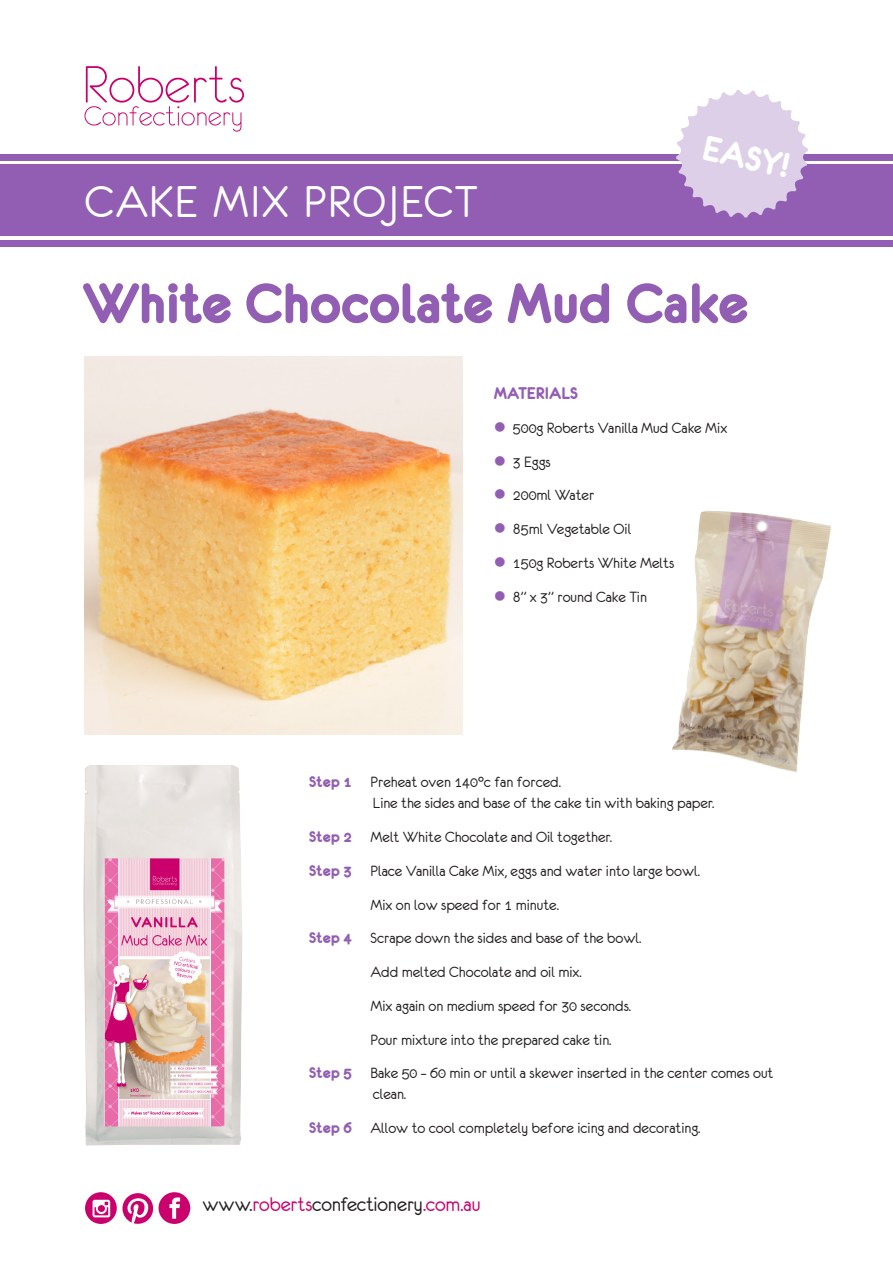
<style>
.page{position:relative;width:893px;height:1263px;background:#fff}
.page>*{position:absolute;margin:0;border:0;box-sizing:border-box;transform-origin:0 0}
.t1{font:61.5px "Eurofurencebold";letter-spacing:-.01em;color:#925eb3}
.t2{font:49.5px "Eurofurenceregular";letter-spacing:.03em;color:#fff}
.Heading_1{font:37.5px "Eurofurencebold";color:#fff}
.t3{font:22.05px "Eurofurenceregular";letter-spacing:-.005em;color:#231f20}
.t4{font:18px "Eurofurencebold";color:#925eb3}
.Heading_1-2{font:16.5px/21px "Eurofurenceregular";color:#231f20}
.s1{color:#925eb3}
.s2{font-family:"Eurofurencebold";color:#925eb3}
.s3{color:#ca016c}
</style>
<div class="page">
<img style="left:672px;top:511px;width:159px;height:261px">
<img style="left:84px;top:356px;width:378px;height:378px">
<div style="left:0;top:240px;width:893px;height:7px;background:#925eb3"></div>
<div style="left:0;top:154px;width:893px;height:6px;background:#925eb3"></div>
<div style="left:0;top:165px;width:893px;height:71px;background:#925eb3"></div>
<svg style="left:676px;top:90px;width:132px;height:128px"></svg>
<img style="left:83px;top:765px;width:159px;height:381px">
<svg style="left:85px;top:66px;width:159px;height:66px"></svg>
<div style="left:159px;top:1192px;width:31px;height:32px;background:#ca016c;border-radius:50%"></div>
<svg style="left:169px;top:1197px;width:11px;height:22px"></svg>
<svg style="left:85px;top:1192px;width:32px;height:32px"></svg>
<svg style="left:93px;top:1200px;width:17px;height:17px"></svg>
<svg style="left:122px;top:1193px;width:31px;height:31px"></svg>
<p class="t2" style="left:85px;top:176px;width:394px">CAKE MIX PROJECT</p>
<p class="Heading_1" style="left:708px;top:129px;width:90px;rotate:13deg">EASY!</p>
<p class="t1" style="left:82px;top:272px;width:668px">White Chocolate Mud Cake</p>
<p class="t4" style="left:494px;top:384px;width:86px">MATERIALS</p>
<p class="Heading_1-2" style="left:494px;top:417px;width:235px"><span class="s1">●</span> 500g Roberts Vanilla Mud Cake Mix</p>
<p class="Heading_1-2" style="left:494px;top:451px;width:59px"><span class="s1">●</span> 3 Eggs</p>
<p class="Heading_1-2" style="left:494px;top:485px;width:102px"><span class="s1">●</span> 200ml Water</p>
<p class="Heading_1-2" style="left:494px;top:518px;width:139px"><span class="s1">●</span> 85ml Vegetable Oil</p>
<p class="Heading_1-2" style="left:494px;top:552px;width:182px"><span class="s1">●</span> 150g Roberts White Melts</p>
<p class="Heading_1-2" style="left:494px;top:586px;width:155px"><span class="s1">●</span> 8” x 3” round Cake Tin</p>
<p class="Heading_1-2" style="left:373px;top:772px;width:343px;text-indent:-64px"><span class="s2">Step 1</span> Preheat oven 140°c fan forced.<br>Line the sides and base of the cake tin with baking paper.</p>
<p class="Heading_1-2" style="left:309px;top:826px;width:304px"><span class="s2">Step 2</span> Melt White Chocolate and Oil together.</p>
<p class="Heading_1-2" style="left:309px;top:860px;width:392px"><span class="s2">Step 3</span> Place Vanilla Cake Mix, eggs and water into large bowl.</p>
<p class="Heading_1-2" style="left:370px;top:894px;width:190px">Mix on low speed for 1 minute.</p>
<p class="Heading_1-2" style="left:309px;top:928px;width:334px"><span class="s2">Step 4</span> Scrape down the sides and base of the bowl.</p>
<p class="Heading_1-2" style="left:370px;top:961px;width:213px">Add melted Chocolate and oil mix.</p>
<p class="Heading_1-2" style="left:370px;top:995px;width:262px">Mix again on medium speed for 30 seconds.</p>
<p class="Heading_1-2" style="left:370px;top:1029px;width:242px">Pour mixture into the prepared cake tin.</p>
<p class="Heading_1-2" style="left:373px;top:1063px;width:402px;text-indent:-64px"><span class="s2">Step 5</span> Bake 50 – 60 min or until a skewer inserted in the center comes out clean.</p>
<p class="Heading_1-2" style="left:309px;top:1117px;width:393px"><span class="s2">Step 6</span> Allow to cool completely before icing and decorating.</p>
<p class="t3" style="left:203px;top:1193px;width:280px">www.<span class="s3">roberts</span>confectionery<span class="s3">.com.au</span></p>
</div>
